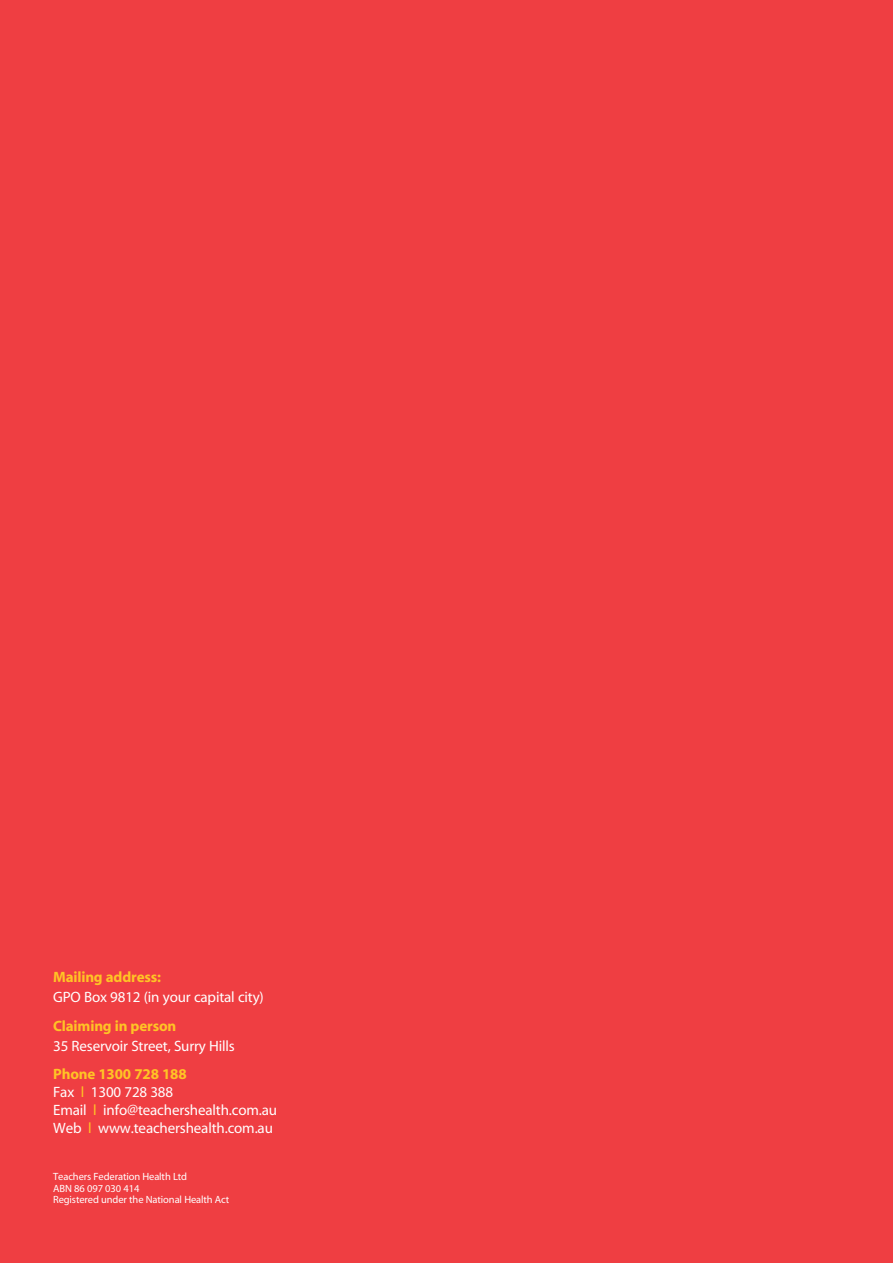
<style>
.page{position:relative;width:893px;height:1263px;background:#ef3e42}
.page>*{position:absolute;margin:0;border:0;box-sizing:border-box;transform-origin:0 0}
.t1{font:15px/18px "Myriad";letter-spacing:-.01em;color:#fff}
.t2{font:700 15px "Myriad";letter-spacing:-.01em;color:#ffc425}
.t3{font:10.5px/11.2px "Myriad";letter-spacing:-.01em;color:#fff}
.s1{font-weight:700;color:#ffc425}
.s2{color:#ffc425}
</style>
<div class="page">
<p class="t2" style="left:53px;top:969px;width:109px">Mailing address:</p>
<p class="t1" style="left:53px;top:989px;width:212px">GPO Box 9812 (in your capital city)</p>
<p class="t2" style="left:53px;top:1018px;width:125px">Claiming in person</p>
<p class="t1" style="left:53px;top:1037px;width:183px">35 Reservoir Street, Surry Hills</p>
<p class="t1" style="left:53px;top:1066px;width:226px"><span class="s1">Phone 1300 728 188<br></span>Fax <span class="s2">l</span> 1300 728 388<br>Email <span class="s2">l</span> info@teachershealth.com.au<br>Web <span class="s2">l</span> www.teachershealth.com.au</p>
<p class="t3" style="left:53px;top:1172px;width:178px">Teachers Federation Health Ltd<br>ABN 86 097 030 414<br>Registered under the National Health Act</p>
</div>
